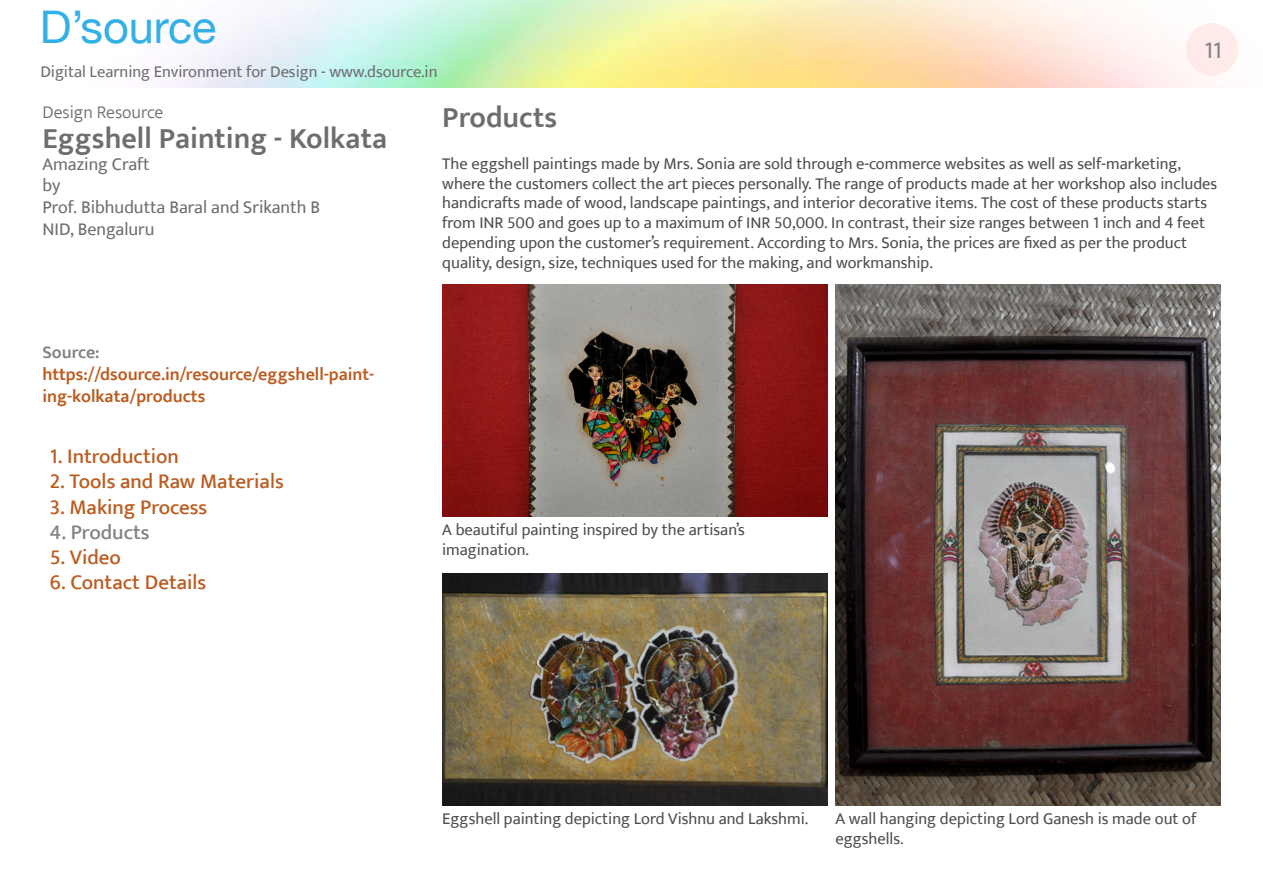
<style>
.page{position:relative;width:1263px;height:893px;background:#fff}
.page>*{position:absolute;margin:0;border:0;box-sizing:border-box;transform-origin:0 0}
.t1{font:45px "Helvetica Neue";color:#33b0e5}
.t2{font:600 30px "Ek Mukta";color:#6d6e71}
.t3{font:24px "Ek Mukta";color:#808285}
.t4{font:500 21px "Ek Mukta";color:#bb5c20}
.t5{font:500 21px "Ek Mukta";color:#808285}
.t6{font:600 18px/21.6px "Ek Mukta";color:#bb5c20}
.t7{font:18px/21.6px "Ek Mukta";color:#6d6e71}
.t8{font:300 18px "Ek Mukta";color:#6d6e71}
.t9{font:600 18px "Ek Mukta";color:#808285}
.t10{font:16.5px/19.8px "Ek Mukta";color:#4d4d4f}
.t11{font:16.5px "Ek Mukta";color:#6d6e71}
</style>
<div class="page">
<div style="left:1186px;top:23px;width:52px;height:52px;background:#feebea;border-radius:50%"></div>
<img style="left:835px;top:285px;width:385px;height:520px">
<img style="left:442px;top:573px;width:385px;height:232px">
<img style="left:442px;top:285px;width:385px;height:232px">
<h1 class="t1" style="left:40px;top:-6px;width:178px">D’source</h1>
<p class="t11" style="left:40px;top:62px;width:399px">Digital Learning Environment for Design - www.dsource.in</p>
<h3 class="t3" style="left:1204px;top:35px;width:19px">11</h3>
<p class="t8" style="left:43px;top:101px;width:122px">Design Resource</p>
<h2 class="t2" style="left:43px;top:120px;width:346px">Eggshell Painting - Kolkata</h2>
<p class="t7" style="left:43px;top:153px;width:279px">Amazing Craft<br>by<br>Prof. Bibhudutta Baral and Srikanth B<br>NID, Bengaluru</p>
<p class="t9" style="left:43px;top:342px;width:59px">Source:</p>
<p class="t6" style="left:43px;top:363px;width:333px">https://dsource.in/resource/eggshell-paint&shy;ing-kolkata/products</p>
<p class="t4" style="left:50px;top:444px;width:131px">1. Introduction</p>
<p class="t4" style="left:50px;top:469px;width:235px">2. Tools and Raw Materials</p>
<p class="t4" style="left:50px;top:494px;width:159px">3. Making Process</p>
<p class="t5" style="left:50px;top:519px;width:101px">4. Products</p>
<p class="t4" style="left:50px;top:544px;width:73px">5. Video</p>
<p class="t4" style="left:50px;top:570px;width:158px">6. Contact Details</p>
<h2 class="t2" style="left:442px;top:100px;width:116px">Products</h2>
<p class="t10" style="left:442px;top:153px;width:776px">The eggshell paintings made by Mrs. Sonia are sold through e-commerce websites as well as self-marketing, where the customers collect the art pieces personally. The range of products made at her workshop also includes handicrafts made of wood, landscape paintings, and interior decorative items. The cost of these products starts from INR 500 and goes up to a maximum of INR 50,000. In contrast, their size ranges between 1 inch and 4 feet depending upon the customer’s requirement. According to Mrs. Sonia, the prices are fixed as per the product quality, design, size, techniques used for the making, and workmanship.</p>
<p class="t10" style="left:442px;top:520px;width:304px">A beautiful painting inspired by the artisan’s imagination.</p>
<p class="t10" style="left:442px;top:808px;width:367px">Eggshell painting depicting Lord Vishnu and Lakshmi.</p>
<p class="t10" style="left:835px;top:808px;width:363px">A wall hanging depicting Lord Ganesh is made out of eggshells.</p>
</div>
